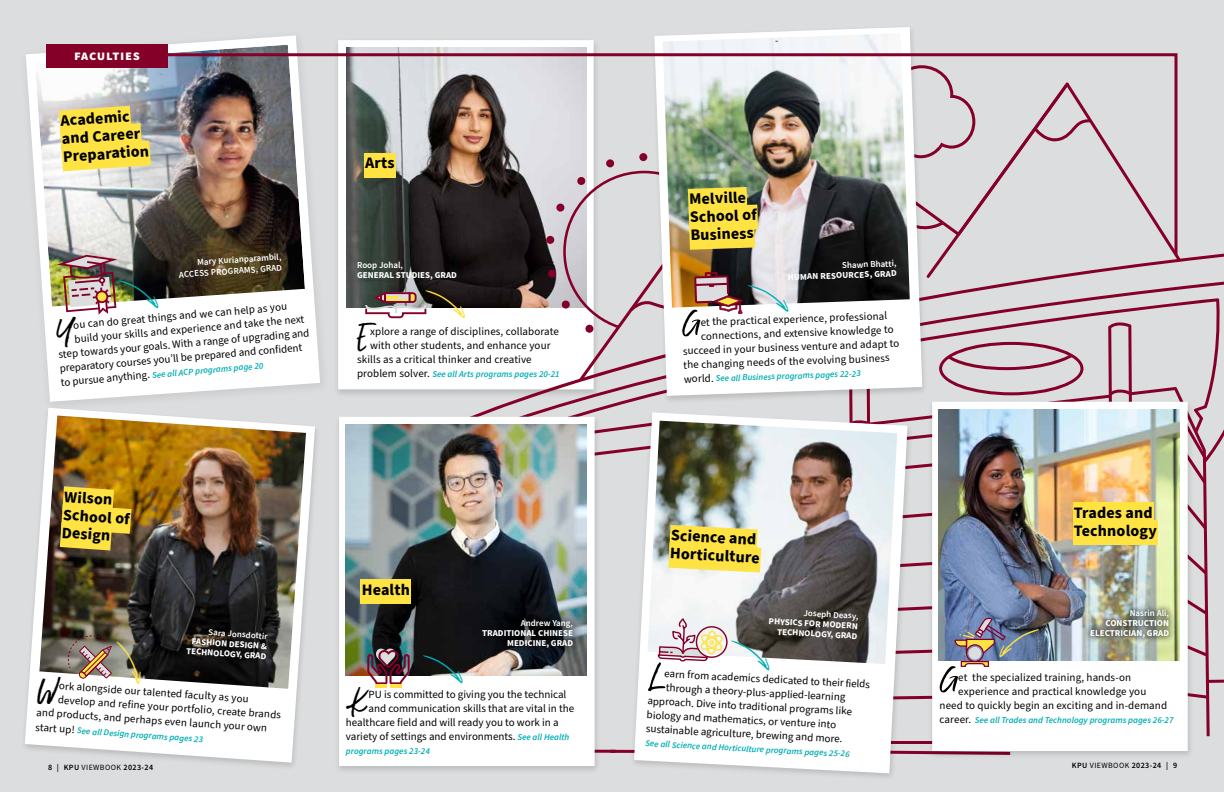
<style>
.page{position:relative;width:1224px;height:792px;background:#dcddde}
.page>*{position:absolute;margin:0;border:0;box-sizing:border-box;transform-origin:0 0}
.t1{font:28.9px "Moonstone";color:#000}
.t2{font:700 16px/18px "Source Sans Pro";letter-spacing:.01em;color:#000}
.t3{font:700 14px "Source Sans Pro";letter-spacing:.05em;color:#fff}
.t4{font:11px "Source Sans Pro";letter-spacing:.01em;color:#000}
.t5{font:italic 600 9px "Source Sans Pro";color:#00aeb4}
.t6{font:700 9px/10px "Source Sans Pro";color:#fff;text-align:right}
.t7{font:600 9px/11px "Source Sans Pro";color:#fff;text-align:right}
.t8{font:600 8px "Source Sans Pro";letter-spacing:.05em;color:#000}
.s1{font-weight:400;font-style:normal;font-size:11px;color:#000}
.s2{font-weight:400}
.s3{font-weight:600;font-style:italic;font-size:9px;color:#00aeb4}
</style>
<div class="page">
<svg style="left:337px;top:40px;width:259px;height:352px;background:#fbfbfb"></svg>
<img style="left:346px;top:48px;width:240px;height:259px">
<svg style="left:468px;top:278px;width:78px;height:136px;background:#b1acac"></svg>
<svg style="left:504px;top:298px;width:42px;height:116px;background:#e8e1e1"></svg>
<svg style="left:654px;top:27px;width:259px;height:25px"></svg>
<img style="left:663px;top:33px;width:247px;height:19px">
<svg style="left:26px;top:36px;width:296px;height:368px"></svg>
<img style="left:153px;top:52px;width:1025px;height:206px">
<div style="left:335px;top:414px;width:266px;height:361px;background:#d5d6d7"></div>
<svg style="left:339px;top:414px;width:257px;height:355px;background:#f9f9f8"></svg>
<img style="left:346px;top:425px;width:200px;height:250px">
<svg style="left:24px;top:408px;width:293px;height:358px"></svg>
<img style="left:39px;top:416px;width:267px;height:273px">
<svg style="left:636px;top:763px;width:257px;height:14px"></svg>
<svg style="left:59px;top:106px;width:92px;height:65px;background:#f1db57"></svg>
<div style="left:364px;top:153px;width:31px;height:25px;background:#fee342"></div>
<div style="left:46px;top:44px;width:122px;height:24px;background:#840029"></div>
<svg style="left:60px;top:486px;width:71px;height:64px;background:#e2c539"></svg>
<div style="left:361px;top:580px;width:50px;height:24px;background:#fee342"></div>
<div style="left:472px;top:608px;width:112px;height:51px;background:#000;opacity:.55"></div>
<svg style="left:366px;top:648px;width:45px;height:37px;background:#7d606d"></svg>
<hr style="left:376px;top:684px;width:11px;height:4px;background:#fee342">
<hr style="left:390px;top:684px;width:11px;height:4px;background:#fee342">
<svg style="left:37px;top:675px;width:24px;height:30px"></svg>
<img style="left:55px;top:255px;width:108px;height:93px">
<svg style="left:365px;top:284px;width:104px;height:35px;background:#827674"></svg>
<svg style="left:68px;top:635px;width:77px;height:50px;background:#95897e"></svg>
<img style="left:546px;top:65px;width:678px;height:698px">
<svg style="left:423px;top:649px;width:44px;height:35px;background:#535352"></svg>
<p class="t3" style="left:74px;top:46px;width:67px">faculties</p>
<h2 class="t2" style="left:60px;top:112px;width:88px;rotate:-4deg">Academ ic and Career<br>Preparation</h2>
<h2 class="t2" style="left:365px;top:155px;width:31px">Arts</h2>
<p class="t7" style="left:178px;top:258px;width:105px;rotate:-4deg">Mary Kurianparam bil,<br>ACCESS PROGRAMS, GRAD</p>
<p class="t7" style="left:357px;top:260px;width:48px">Roop Johal,</p>
<p class="t6" style="left:357px;top:270px;width:101px">GENERAL STUDIES, GRAD</p>
<p class="t4" style="left:73px;top:318px;width:217px;rotate:-5deg">ou can do great things and we can help as you</p>
<p class="t4" style="left:74px;top:332px;width:234px;rotate:-5deg">build your skills and experience and take the next</p>
<p class="t4" style="left:58px;top:347px;width:253px;rotate:-5deg">step towards your goals. With a range of upgrading and</p>
<p class="t4" style="left:59px;top:361px;width:246px;rotate:-5deg">preparatory courses you’llbe prepared and confident</p>
<p class="t5" style="left:60px;top:377px;width:205px;rotate:-5deg"><span class="s1">to pursue anything.</span> See all ACP programs page 20</p>
<h1 class="t1" style="left:358px;top:318px;width:13px">E</h1>
<p class="t4" style="left:370px;top:324px;width:190px">xplore a range of disciplines, collaborate</p>
<p class="t4" style="left:370px;top:338px;width:182px">with other students, and enhance your</p>
<p class="t4" style="left:357px;top:352px;width:176px">skills as a critical thinker and creative</p>
<p class="t5" style="left:357px;top:368px;width:204px"><span class="s1">problem solver.</span> See all Arts programs pages 20-21</p>
<h2 class="t2" style="left:65px;top:488px;width:71px;rotate:4deg">Wilson<br>Schoolof<br>Design</h2>
<p class="t7" style="left:209px;top:627px;width:62px;rotate:4deg">Sara Jonsdottir</p>
<p class="t6" style="left:192px;top:636px;width:77px;rotate:4deg">FASHION DESIGN &amp;</p>
<p class="t6" style="left:187px;top:646px;width:82px;rotate:4deg">TECHNOLOGY, GRAD</p>
<p class="t4" style="left:59px;top:678px;width:192px;rotate:4deg">ork alongside our talented faculty as you</p>
<p class="t4" style="left:59px;top:692px;width:226px;rotate:4deg">develop and refine your portfolio, create brands</p>
<p class="t4" style="left:37px;top:705px;width:233px;rotate:4deg">and products, and perhaps even launch your own</p>
<p class="t5" style="left:36px;top:722px;width:169px;rotate:4deg"><span class="s1">start up!</span> See all Design programs pages 23</p>
<p class="t8" style="left:48px;top:762px;width:107px">8 | KPU <span class="s2">VIEWBOOK</span> 2023-24</p>
<h2 class="t2" style="left:362px;top:581px;width:50px">Health</h2>
<p class="t7" style="left:521px;top:618px;width:54px">Andrew Yang,</p>
<p class="t6" style="left:482px;top:628px;width:92px">TRADITIONAL CHINESE<br>MEDICINE, GRAD</p>
<h1 class="t1" style="left:350px;top:682px;width:19px">K</h1>
<p class="t4" style="left:369px;top:687px;width:199px">PU is committed to giving you the technical</p>
<p class="t4" style="left:369px;top:701px;width:207px">and communication skills that are vital in the</p>
<p class="t4" style="left:346px;top:715px;width:214px">healthcare field and will ready you to work in a</p>
<p class="t4" style="left:346px;top:729px;width:225px">variety of settings and environments. <span class="s3">See all Health</span></p>
<p class="t5" style="left:346px;top:745px;width:85px">programs pages 23-24</p>
<h2 class="t2" style="left:689px;top:190px;width:71px;rotate:-2deg">Melville<br>Schoolof<br>Business</h2>
<p class="t7" style="left:842px;top:260px;width:56px;rotate:-2deg">Shawn Bhatti,</p>
<p class="t6" style="left:788px;top:272px;width:110px;rotate:-2deg">HUMAN RESOURCES, GRAD</p>
<p class="t4" style="left:700px;top:315px;width:190px;rotate:-2deg">et the practicalexperience, professional</p>
<p class="t4" style="left:701px;top:329px;width:195px;rotate:-2deg">connections, and extensive knowledge to</p>
<p class="t4" style="left:683px;top:344px;width:219px;rotate:-2deg">succeed in your business venture and adapt to</p>
<p class="t4" style="left:683px;top:358px;width:208px;rotate:-2deg">the changing needs of the evolving business</p>
<p class="t5" style="left:684px;top:374px;width:178px;rotate:-2deg"><span class="s1">world.</span> See all Business programs pages 22-23</p>
<h2 class="t2" style="left:671px;top:526px;width:91px;rotate:3deg">Science and<br>Horticulture</h2>
<p class="t7" style="left:804px;top:608px;width:56px;rotate:3deg">Joseph Deasy,</p>
<p class="t6" style="left:769px;top:616px;width:91px;rotate:3deg">PHYSICS FOR MODERN<br>TECHNOLOGY, GRAD</p>
<p class="t4" style="left:665px;top:666px;width:208px;rotate:3deg">earn from academ ics dedicated to theirfields</p>
<p class="t4" style="left:666px;top:680px;width:182px;rotate:3deg">through a theory-plus-applied-learning</p>
<p class="t4" style="left:648px;top:693px;width:206px;rotate:3deg">approach. Dive into traditionalprogram s like</p>
<p class="t4" style="left:647px;top:707px;width:192px;rotate:3deg">biology and m athem atics, or venture into</p>
<p class="t4" style="left:646px;top:721px;width:198px;rotate:3deg">sustainable agriculture, brewing and m ore.</p>
<p class="t5" style="left:646px;top:737px;width:206px;rotate:3deg">See all Science and Horticulture programs pages 25-26</p>
<h2 class="t2" style="left:1074px;top:504px;width:84px">Trades and<br>Technology</h2>
<p class="t7" style="left:1130px;top:608px;width:41px">Nasrin Ali,</p>
<p class="t6" style="left:1090px;top:619px;width:81px">CONSTRUCTION<br>ELECTRICIAN, GRAD</p>
<p class="t4" style="left:958px;top:670px;width:174px">et the specialized training, hands-on</p>
<p class="t4" style="left:958px;top:684px;width:190px">experience and practical knowledge you</p>
<p class="t4" style="left:940px;top:698px;width:229px">need to quickly begin an exciting and in-demand</p>
<p class="t5" style="left:940px;top:714px;width:235px"><span class="s1">career.</span> See all Trades and Technology programs pages 26-27</p>
<p class="t8" style="left:1072px;top:760px;width:107px">KPU <span class="s2">VIEWBOOK</span> 2023-24 | 9</p>
</div>
